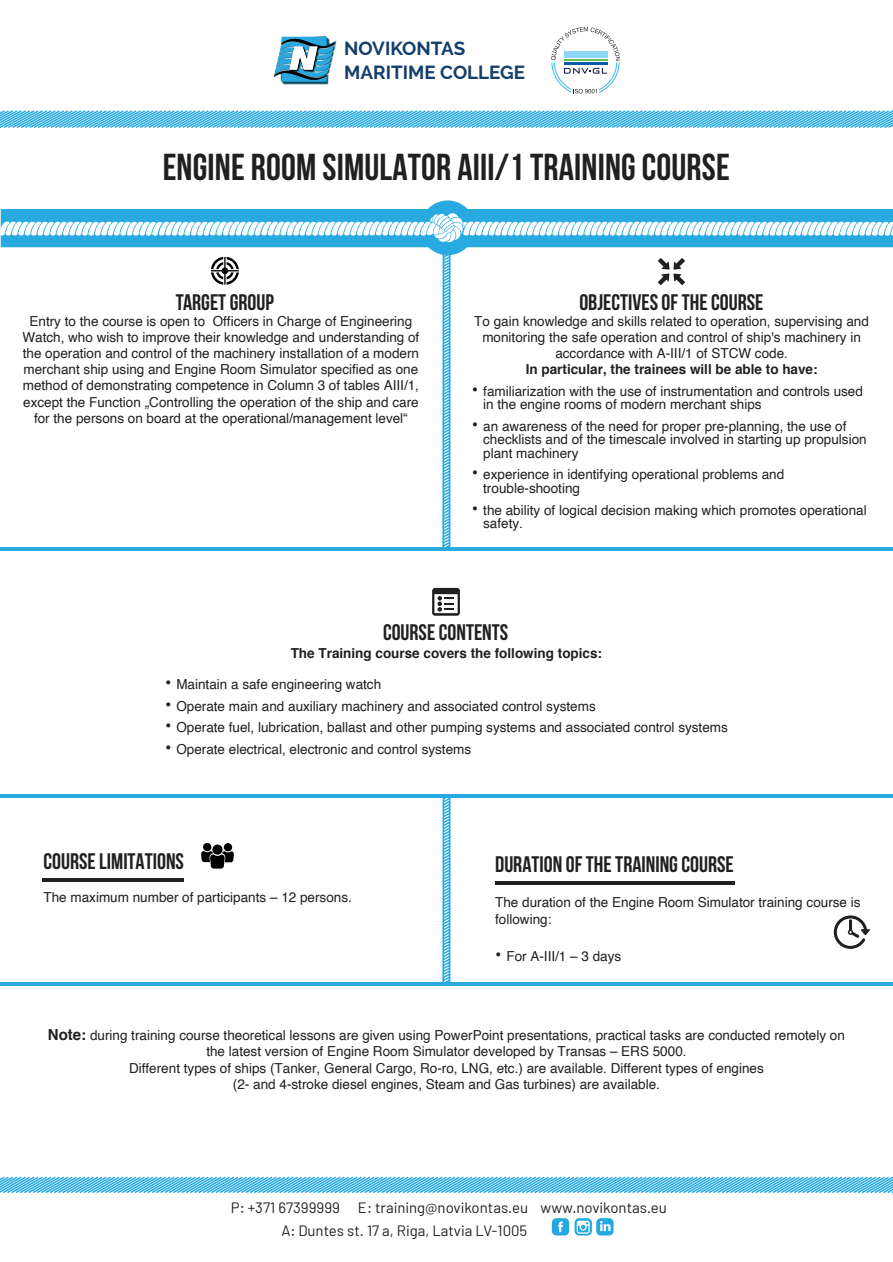
<style>
.page{position:relative;width:893px;height:1262px;background:#fff}
.page>*{position:absolute;margin:0;border:0;box-sizing:border-box;transform-origin:0 0}
.t1{font:700 37.5px "Bebas Neue";letter-spacing:.005em;color:#221f1f}
.t2{font:700 22.5px "Bebas Neue";color:#221f1f}
.t3{font:700 18.9px/24.3px "Raleway";color:#153f6a}
.t4{font:15px/22.5px "Barlow";color:#231f20}
.t5{font:13.8px/16.2px "Helvetica";color:#221f1f}
.t6{font:700 13.8px "Helvetica";color:#221f1f}
.s1{font-size:18.3px}
.s2{font-weight:700;font-size:15.3px}
</style>
<div class="page">
<hr style="left:43px;top:878px;width:141px;height:3px;background:#221f1f">
<svg style="left:201px;top:851px;width:33px;height:18px"></svg>
<div style="left:212px;top:844px;width:11px;height:11px;background:#000;border-radius:50%"></div>
<div style="left:203px;top:843px;width:8px;height:8px;background:#000;border-radius:50%"></div>
<div style="left:224px;top:843px;width:8px;height:8px;background:#000;border-radius:50%"></div>
<svg style="left:834px;top:915px;width:36px;height:34px"></svg>
<hr style="left:442px;top:796px;width:2px;height:188px;background:#28aae1">
<hr style="left:449px;top:796px;width:2px;height:187px;background:#28aae1">
<svg style="left:444px;top:798px;width:5px;height:184px"></svg>
<hr style="left:496px;top:882px;width:239px;height:3px;background:#221f1f">
<svg style="left:432px;top:588px;width:28px;height:28px"></svg>
<hr style="left:0;top:982px;width:893px;height:3px;background:#28aae1">
<hr style="left:0;top:794px;width:893px;height:4px;background:#28aae1">
<hr style="left:0;top:547px;width:893px;height:4px;background:#28aae1">
<svg style="left:0;top:1176px;width:893px;height:17px;background:#76c8eb"></svg>
<div style="left:420px;top:200px;width:55px;height:55px;background:#28aae1;border-radius:50%"></div>
<div style="left:1px;top:209px;width:892px;height:38px;background:#28aae1"></div>
<svg style="left:0;top:213px;width:893px;height:334px"></svg>
<svg style="left:0;top:110px;width:893px;height:18px;background:#6fc6ea"></svg>
<svg style="left:575px;top:1218px;width:17px;height:17px"></svg>
<svg style="left:577px;top:1220px;width:13px;height:13px"></svg>
<div style="left:552px;top:1218px;width:17px;height:17px;background:#23a8e0;border-radius:5px"></div>
<svg style="left:558px;top:1221px;width:5px;height:11px"></svg>
<div style="left:596px;top:1218px;width:18px;height:17px;background:#23a8e0;border-radius:5px"></div>
<svg style="left:600px;top:1221px;width:11px;height:10px"></svg>
<svg style="left:551px;top:27px;width:69px;height:66px"></svg>
<img style="left:273px;top:40px;width:64px;height:37px">
<svg style="left:274px;top:35px;width:60px;height:50px"></svg>
<h3 class="t3" style="left:344px;top:36px;width:183px">NOVIKONTAS<br>MARITIME COLLEGE</h3>
<h1 class="t1" style="left:163px;top:146px;width:569px">ENGINE ROOM SIMULATOR AIII/1 TRAINING COURSE</h1>
<h2 class="t2" style="left:176px;top:290px;width:100px">TARGET GROUP</h2>
<h2 class="t2" style="left:579px;top:290px;width:186px">OBJECTIVES OF THE COURSE</h2>
<p class="t5" style="left:22px;top:313px;width:398px;text-align:center">Entry to the course is open to Officers in Charge of Engineering Watch, who wish to improve their knowledge and understanding of the operation and control of the machinery installation of a modern merchant ship using and Engine Room Simulator specified as one method of demonstrating competence in Column 3 of tables AIII/1, except the Function „Controlling the operation of the ship and care for the persons on board at the operational/management level“</p>
<p class="t5" style="left:474px;top:313px;width:396px;text-align:center">To gain knowledge and skills related to operation, supervising and monitoring the safe operation and control of ship's machinery in accordance with A-III/1 of STCW code.</p>
<p class="t6" style="left:526px;top:358px;width:293px">In particular, the trainees will be able to have:</p>
<p class="t5" style="left:483px;top:385px;width:381px;line-height:13.5px;text-indent:-11px"><span class="s1">•</span> familiarization with the use of instrumentation and controls used in the engine rooms of modern merchant ships</p>
<p class="t5" style="left:483px;top:420px;width:385px;line-height:13.5px;text-indent:-11px"><span class="s1">•</span> an awareness of the need for proper pre-planning, the use of checklists and of the timescale involved in starting up propulsion plant machinery</p>
<p class="t5" style="left:483px;top:468px;width:302px;line-height:13.5px;text-indent:-11px"><span class="s1">•</span> experience in identifying operational problems and trouble-shooting</p>
<p class="t5" style="left:483px;top:503px;width:385px;line-height:13.5px;text-indent:-11px"><span class="s1">•</span> the ability of logical decision making which promotes operational safety.</p>
<h2 class="t2" style="left:383px;top:620px;width:127px">COURSE CONTENTS</h2>
<p class="t6" style="left:291px;top:642px;width:313px">The Training course covers the following topics:</p>
<p class="t5" style="left:165px;top:677px;width:218px"><span class="s1">•</span> Maintain a safe engineering watch</p>
<p class="t5" style="left:165px;top:698px;width:432px"><span class="s1">•</span> Operate main and auxiliary machinery and associated control systems</p>
<p class="t5" style="left:165px;top:720px;width:564px"><span class="s1">•</span> Operate fuel, lubrication, ballast and other pumping systems and associated control systems</p>
<p class="t5" style="left:165px;top:741px;width:308px"><span class="s1">•</span> Operate electrical, electronic and control systems</p>
<h2 class="t2" style="left:43px;top:848px;width:142px">COURSE LIMITATIONS</h2>
<p class="t5" style="left:43px;top:889px;width:310px">The maximum number of participants – 12 persons.</p>
<h2 class="t2" style="left:495px;top:852px;width:240px">DURATION OF THE TRAINING COURSE</h2>
<p class="t5" style="left:495px;top:895px;width:367px">The duration of the Engine Room Simulator training course is following:</p>
<p class="t5" style="left:495px;top:949px;width:128px"><span class="s1">•</span> For A-III/1 – 3 days</p>
<p class="t5" style="left:48px;top:1028px;width:798px;text-align:center"><span class="s2">Note:</span> during training course theoretical lessons are given using PowerPoint presentations, practical tasks are conducted remotely on the latest version of Engine Room Simulator developed by Transas – ERS 5000.<br>Different types of ships (Tanker, General Cargo, Ro-ro, LNG, etc.) are available. Different types of engines<br>(2- and 4-stroke diesel engines, Steam and Gas turbines) are available.</p>
<p class="t4" style="left:281px;top:1196px;width:387px;text-indent:-51px">P: +371 67399999 E: training@novikontas.eu www.novikontas.eu<br>A: Duntes st. 17 a, Riga, Latvia LV-1005</p>
</div>
